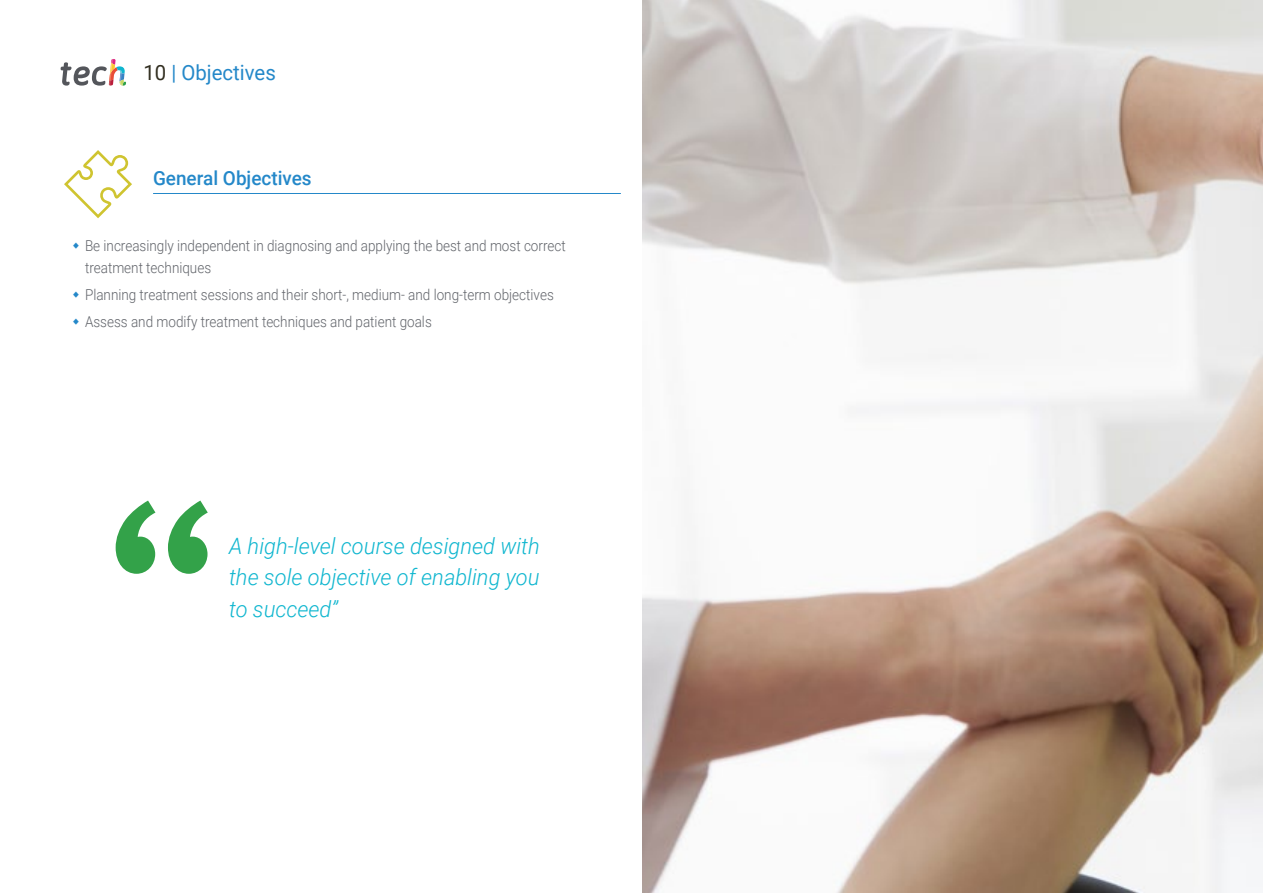
<style>
.page{position:relative;width:1263px;height:893px;background:#fff}
.page>*{position:absolute;margin:0;border:0;box-sizing:border-box;transform-origin:0 0}
.t1{font:italic 300 22.5px/31.5px "Roboto";color:#0fb6cf;text-align:justify}
.t2{font:21px "Roboto";color:#2488c9}
.t3{font:500 19.5px "Roboto";color:#2488c9}
.t4{font:300 15px/22.5px "Roboto";color:#61646a;scale:.9 1}
.s1{color:#312e20}
</style>
<div class="page">
<img style="left:642px;top:0;width:621px;height:893px">
<svg style="left:64px;top:150px;width:68px;height:68px"></svg>
<svg style="left:116px;top:501px;width:92px;height:73px"></svg>
<svg style="left:61px;top:59px;width:65px;height:27px"></svg>
<hr style="left:153px;top:193px;width:468px;height:1px;background:#2488c9">
<h2 class="t2" style="left:144px;top:57px;width:134px"><span class="s1">10</span> | Objectives</h2>
<h3 class="t3" style="left:153px;top:165px;width:160px">General Objectives</h3>
<p class="t4" style="left:85px;top:233px;width:536px">Be increasingly independent in diagnosing and applying the best and most correct treatment techniques</p>
<p class="t4" style="left:85px;top:281px;width:522px;line-height:26.7px">Planning treatment sessions and their short-, medium- and long-term objectives<br>Assess and modify treatment techniques and patient goals</p>
<h1 class="t1" style="left:229px;top:529px;width:312px">A high-level course designed with the sole objective of enabling you to succeed”</h1>
</div>
